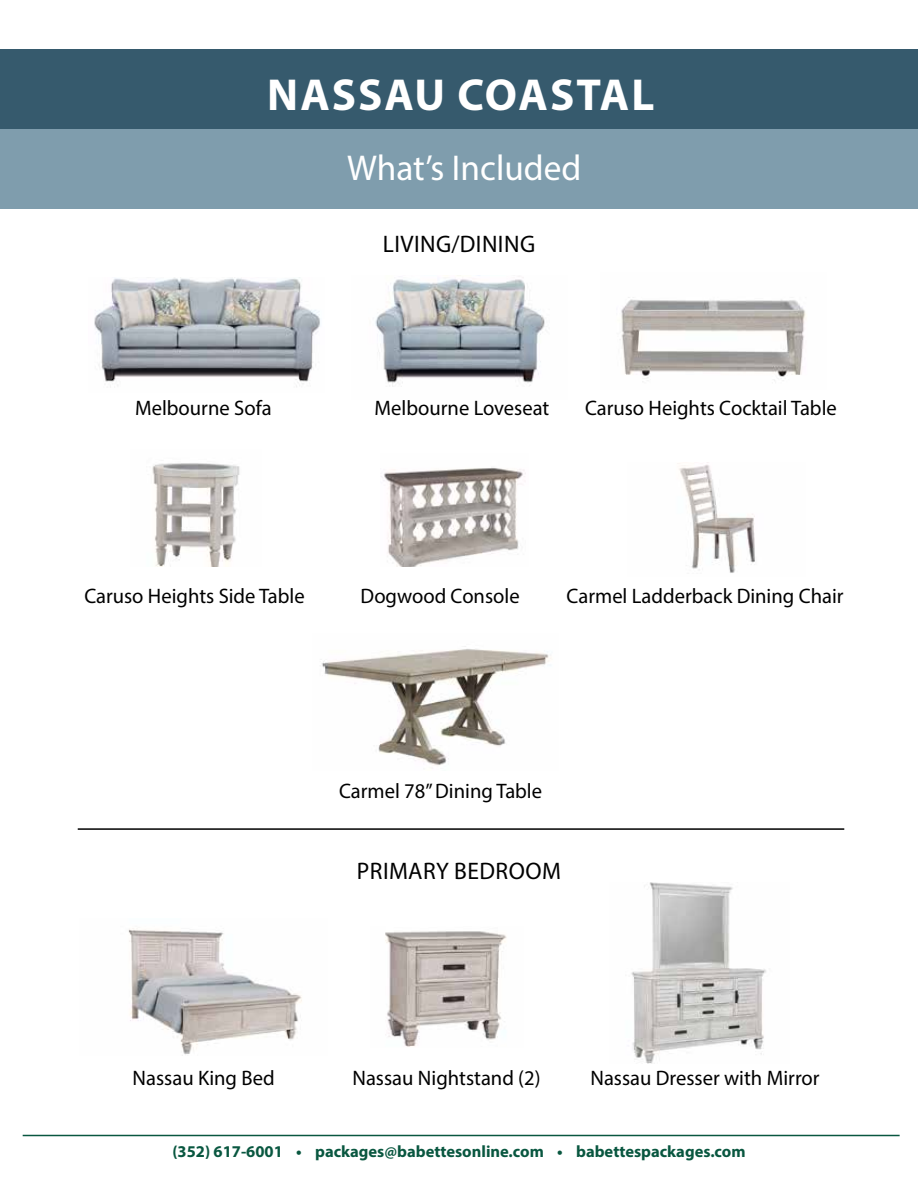
<style>
.page{position:relative;width:918px;height:1188px;background:#fff}
.page>*{position:absolute;margin:0;border:0;box-sizing:border-box;transform-origin:0 0}
.t1{font:700 45px "Myriad Pro";letter-spacing:.045em;color:#fff}
.t2{font:36px "Myriad Pro";color:#fff}
.t3{font:24px "Myriad Pro";letter-spacing:.02em;color:#000}
.t4{font:21px "Myriad Pro";color:#000}
.t5{font:700 16.5px "Myriad Pro";color:#095740}
</style>
<div class="page">
<hr style="left:23px;top:1135px;width:877px;height:1px;background:#095740">
<img style="left:94px;top:277px;width:226px;height:110px">
<img style="left:620px;top:297px;width:186px;height:85px">
<img style="left:375px;top:277px;width:170px;height:110px">
<img style="left:381px;top:467px;width:145px;height:99px">
<img style="left:385px;top:931px;width:122px;height:116px">
<img style="left:678px;top:462px;width:77px;height:111px">
<img style="left:631px;top:882px;width:135px;height:181px">
<img style="left:152px;top:463px;width:88px;height:103px">
<img style="left:128px;top:928px;width:174px;height:127px">
<img style="left:321px;top:646px;width:230px;height:119px">
<hr style="left:78px;top:828px;width:766px;height:2px;background:#000">
<div style="left:0;top:129px;width:918px;height:79px;background:#7f9dad"></div>
<div style="left:0;top:49px;width:918px;height:80px;background:#365a6d"></div>
<h1 class="t1" style="left:267px;top:65px;width:389px">NASSAU COASTAL</h1>
<h2 class="t2" style="left:347px;top:146px;width:236px">What’s Included</h2>
<p class="t3" style="left:383px;top:229px;width:154px">LIVING/DINING</p>
<p class="t4" style="left:135px;top:395px;width:138px">Melbourne Sofa</p>
<p class="t4" style="left:375px;top:395px;width:176px">Melbourne Loveseat</p>
<p class="t4" style="left:585px;top:395px;width:253px">Caruso Heights Cocktail Table</p>
<p class="t4" style="left:84px;top:583px;width:222px">Caruso Heights Side Table</p>
<p class="t4" style="left:361px;top:583px;width:161px">Dogwood Console</p>
<p class="t4" style="left:567px;top:583px;width:278px">Carmel Ladderback Dining Chair</p>
<p class="t4" style="left:339px;top:778px;width:205px">Carmel 78” Dining Table</p>
<p class="t3" style="left:357px;top:856px;width:206px">PRIMARY BEDROOM</p>
<p class="t4" style="left:133px;top:1065px;width:143px">Nassau King Bed</p>
<p class="t4" style="left:352px;top:1065px;width:190px">Nassau Nightstand (2)</p>
<p class="t4" style="left:591px;top:1065px;width:231px">Nassau Dresser with Mirror</p>
<p class="t5" style="left:172px;top:1141px;width:575px">(352) 617-6001 • packages@babettesonline.com • babettespackages.com</p>
</div>
